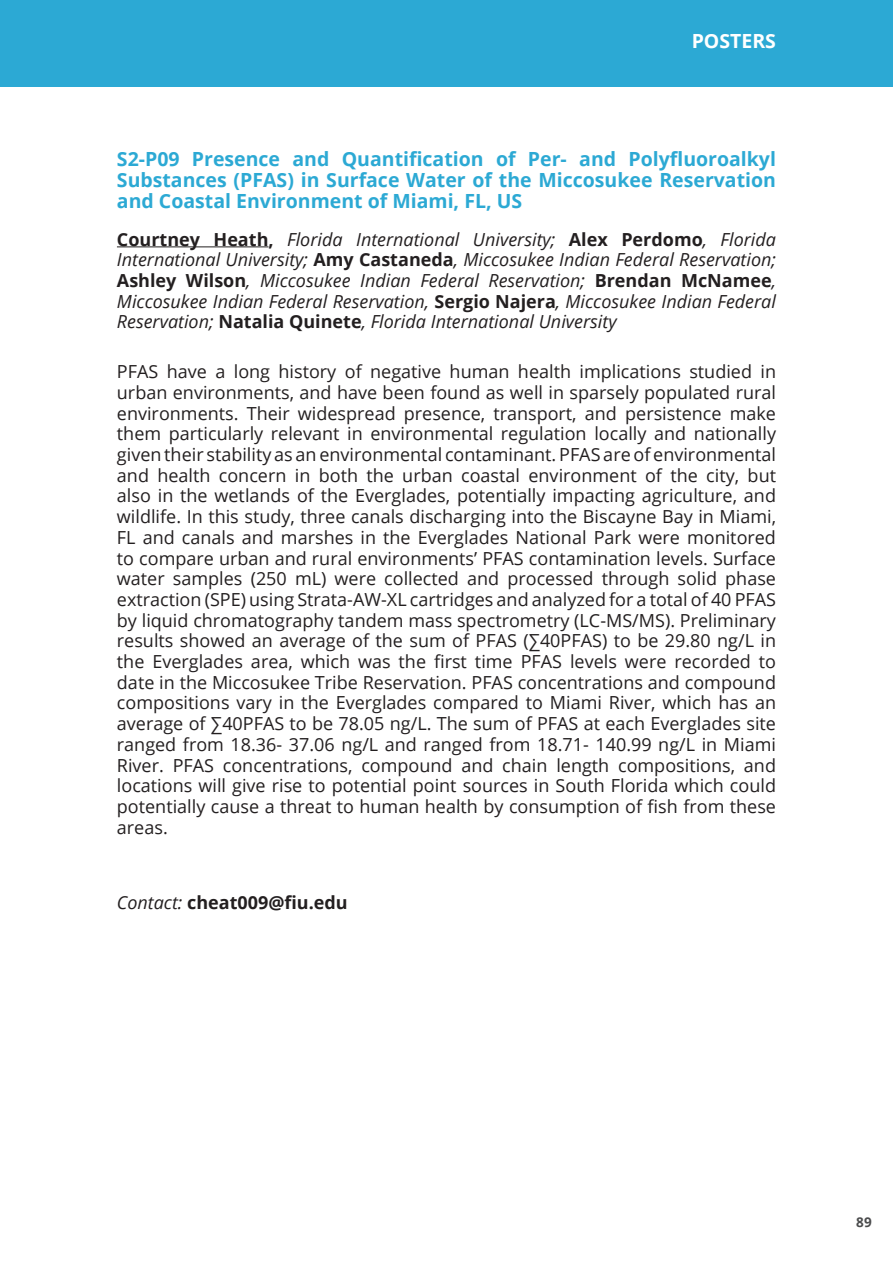
<style>
.page{position:relative;width:893px;height:1263px;background:#fff}
.page>*{position:absolute;margin:0;border:0;box-sizing:border-box;transform-origin:0 0}
.t1{font:700 19.5px/20.7px "Open Sans";color:#2ca9d4;text-align:justify}
.t2{font:700 19.5px "Open Sans";color:#fff}
.t3{font:18px/20.7px "Open Sans";color:#231f20;text-align:justify}
.t4{font:italic 18px/20.7px "Open Sans";color:#231f20;text-align:justify}
.t5{font:700 18px "Open Sans";color:#231f20}
.t6{font:700 13.5px "Open Sans";color:#4b4c4d}
.s1{font-weight:700;font-style:normal}
.s2{font-weight:400;font-style:italic}
</style>
<div class="page">
<div style="left:0;top:0;width:893px;height:87px;background:#2ca9d4"></div>
<hr style="left:117px;top:246px;width:151px;height:1px;background:#231f20">
<p class="t2" style="left:692px;top:27px;width:86px">posters</p>
<p class="t1" style="left:117px;top:148px;width:661px">S2-P09 Presence and Quantification of Per- and Polyfluoroalkyl Substances (PFAS) in Surface Water of the Miccosukee Reservation and Coastal Environment of Miami, FL, US</p>
<p class="t4" style="left:117px;top:228px;width:661px"><span class="s1">Courtney Heath,</span> Florida International University; <span class="s1">Alex Perdomo</span>, Florida International University; <span class="s1">Amy Castaneda</span>, Miccosukee Indian Federal Reservation; <span class="s1">Ashley Wilson</span>, Miccosukee Indian Federal Reservation; <span class="s1">Brendan McNamee</span>, Miccosukee Indian Federal Reservation, <span class="s1">Sergio Najera</span>, Miccosukee Indian Federal Reservation; <span class="s1">Natalia Quinete</span>, Florida International University</p>
<p class="t3" style="left:117px;top:361px;width:661px">PFAS have a long history of negative human health implications studied in urban environments, and have been found as well in sparsely populated rural environments. Their widespread presence, transport, and persistence make them particularly relevant in environmental regulation locally and nationally given their stability as an environmental contaminant. PFAS are of environmental and health concern in both the urban coastal environment of the city, but also in the wetlands of the Everglades, potentially impacting agriculture, and wildlife. In this study, three canals discharging into the Biscayne Bay in Miami, FL and canals and marshes in the Everglades National Park were monitored to compare urban and rural environments’ PFAS contamination levels. Surface water samples (250 mL) were collected and processed through solid phase extraction (SPE) using Strata-AW-XL cartridges and analyzed for a total of 40 PFAS by liquid chromatography tandem mass spectrometry (LC-MS/MS). Preliminary results showed an average of the sum of PFAS (∑40PFAS) to be 29.80 ng/L in the Everglades area, which was the first time PFAS levels were recorded to date in the Miccosukee Tribe Reservation. PFAS concentrations and compound compositions vary in the Everglades compared to Miami River, which has an average of ∑40PFAS to be 78.05 ng/L. The sum of PFAS at each Everglades site ranged from 18.36- 37.06 ng/L and ranged from 18.71- 140.99 ng/L in Miami River. PFAS concentrations, compound and chain length compositions, and locations will give rise to potential point sources in South Florida which could potentially cause a threat to human health by consumption of fish from these areas.</p>
<p class="t5" style="left:117px;top:889px;width:232px"><span class="s2">Contact:</span> cheat009@fiu.edu</p>
<p class="t6" style="left:856px;top:1212px;width:17px">89</p>
</div>
